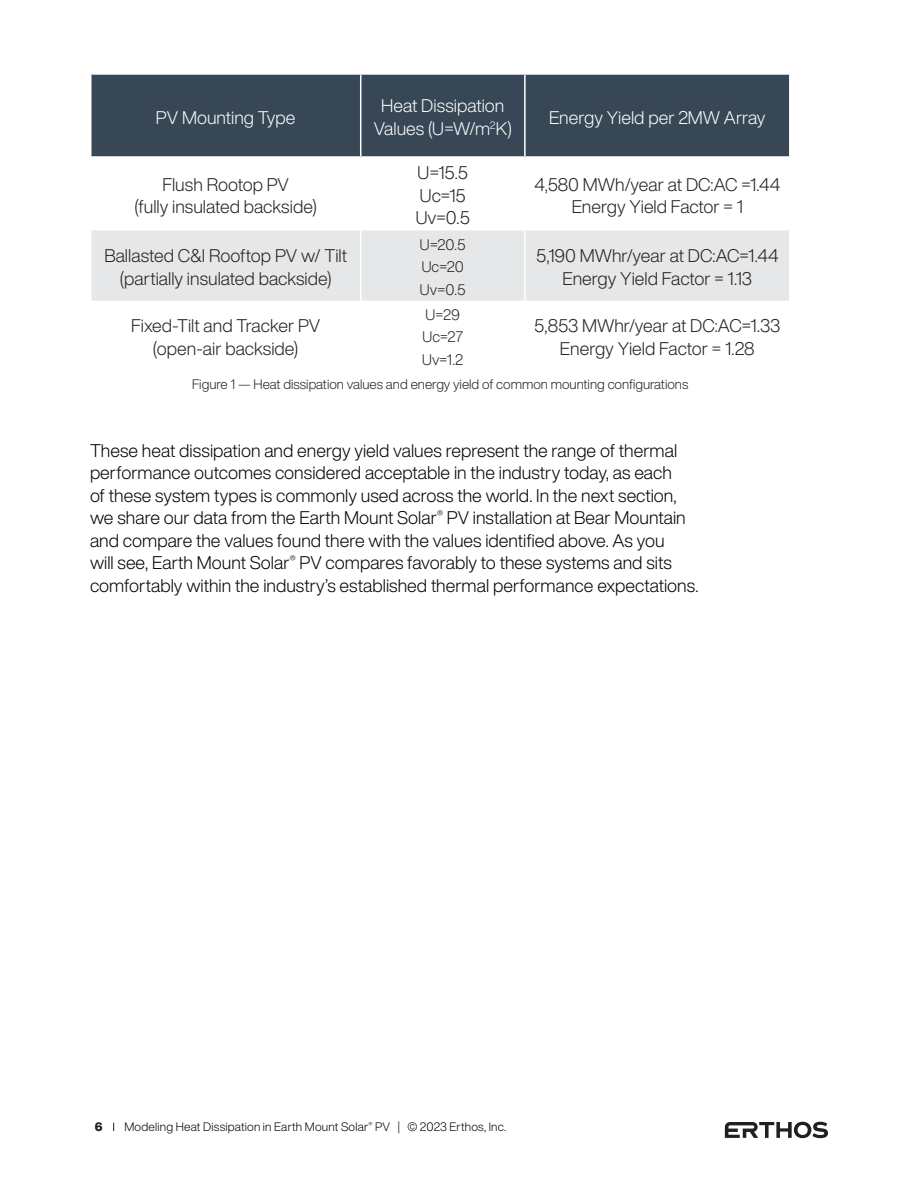
<style>
.page{position:relative;width:918px;height:1188px;background:#fff}
.page>*{position:absolute;margin:0;border:0;box-sizing:border-box;transform-origin:0 0}
.t1{font:300 18px/22.5px "Helvetica Now Display";color:#000}
.t2{font:300 18px "Helvetica Now Display";color:#231f20}
.t3{font:300 18px/22.5px "Helvetica Now Display";color:#fff;text-align:center}
.t4{font:300 15px "Helvetica Now Display";letter-spacing:.005em;color:#231f20}
.t5{font:300 13.5px "Helvetica Now Display";color:#231f20}
.t6{font:300 12px "Helvetica Now Display";letter-spacing:.015em;color:#000}
.t7{font:900 12px "Helvetica Now Display";color:#231f20}
</style>
<div class="page">
<svg style="left:725px;top:1122px;width:103px;height:16px"></svg>
<div style="left:92px;top:75px;width:697px;height:81px;background:#374755"></div>
<div style="left:92px;top:230px;width:697px;height:71px;background:#e6e7e9"></div>
<hr style="left:360px;top:230px;width:1px;height:71px;background:#fff">
<hr style="left:524px;top:230px;width:2px;height:71px;background:#fff">
<hr style="left:360px;top:75px;width:1px;height:81px;background:#fff">
<hr style="left:524px;top:75px;width:2px;height:81px;background:#fff">
<p class="t3" style="left:156px;top:106px;width:141px">PV Mounting Type</p>
<p class="t3" style="left:374px;top:95px;width:140px">Heat Dissipation<br>Values (U=W/m<sup>2</sup>K)</p>
<p class="t3" style="left:549px;top:106px;width:218px">Energy Yield per 2MW Array</p>
<p class="t2" style="left:162px;top:172px;width:128px">Flush Rootop PV</p>
<p class="t2" style="left:135px;top:195px;width:184px">(fully insulated backside)</p>
<p class="t2" style="left:418px;top:161px;width:52px">U=15.5</p>
<p class="t2" style="left:420px;top:183px;width:47px">Uc=15</p>
<p class="t2" style="left:416px;top:206px;width:56px">Uv=0.5</p>
<p class="t2" style="left:534px;top:172px;width:247px">4,580 MWh/year at DC:AC =1.44</p>
<p class="t2" style="left:572px;top:195px;width:173px">Energy Yield Factor = 1</p>
<p class="t2" style="left:104px;top:244px;width:244px">Ballasted C&amp;I Rooftop PV w/ Tilt</p>
<p class="t2" style="left:120px;top:266px;width:213px">(partially insulated backside)</p>
<p class="t4" style="left:420px;top:234px;width:47px">U=20.5</p>
<p class="t4" style="left:422px;top:257px;width:44px">Uc=20</p>
<p class="t4" style="left:420px;top:279px;width:47px">Uv=0.5</p>
<p class="t2" style="left:536px;top:244px;width:244px">5,190 MWhr/year at DC:AC=1.44</p>
<p class="t2" style="left:563px;top:266px;width:191px">Energy Yield Factor = 1.13</p>
<p class="t4" style="left:425px;top:304px;width:36px">U=29</p>
<p class="t4" style="left:422px;top:327px;width:42px">Uc=27</p>
<p class="t4" style="left:422px;top:349px;width:43px">Uv=1.2</p>
<p class="t2" style="left:534px;top:314px;width:248px">5,853 MWhr/year at DC:AC=1.33</p>
<p class="t2" style="left:560px;top:336px;width:196px">Energy Yield Factor = 1.28</p>
<p class="t5" style="left:192px;top:375px;width:498px">Figure 1 — Heat dissipation values and energy yield of common mounting configurations</p>
<p class="t2" style="left:131px;top:314px;width:191px">Fixed-Tilt and Tracker PV</p>
<p class="t2" style="left:153px;top:336px;width:147px">(open-air backside)</p>
<p class="t1" style="left:90px;top:439px;width:610px">These heat dissipation and energy yield values represent the range of thermal performance outcomes considered acceptable in the industry today, as each<br>of these system types is commonly used across the world. In the next section, we share our data from the Earth Mount Solar<sup>®</sup> PV installation at Bear Mountain and compare the values found there with the values identified above. As you<br>will see, Earth Mount Solar<sup>®</sup> PV compares favorably to these systems and sits comfortably within the industry’s established thermal performance expectations.</p>
<p class="t7" style="left:95px;top:1118px;width:9px">6</p>
<p class="t6" style="left:124px;top:1119px;width:383px">Modeling Heat Dissipation in Earth Mount Solar<sup>®</sup> PV | © 2023 Erthos, Inc.</p>
</div>
